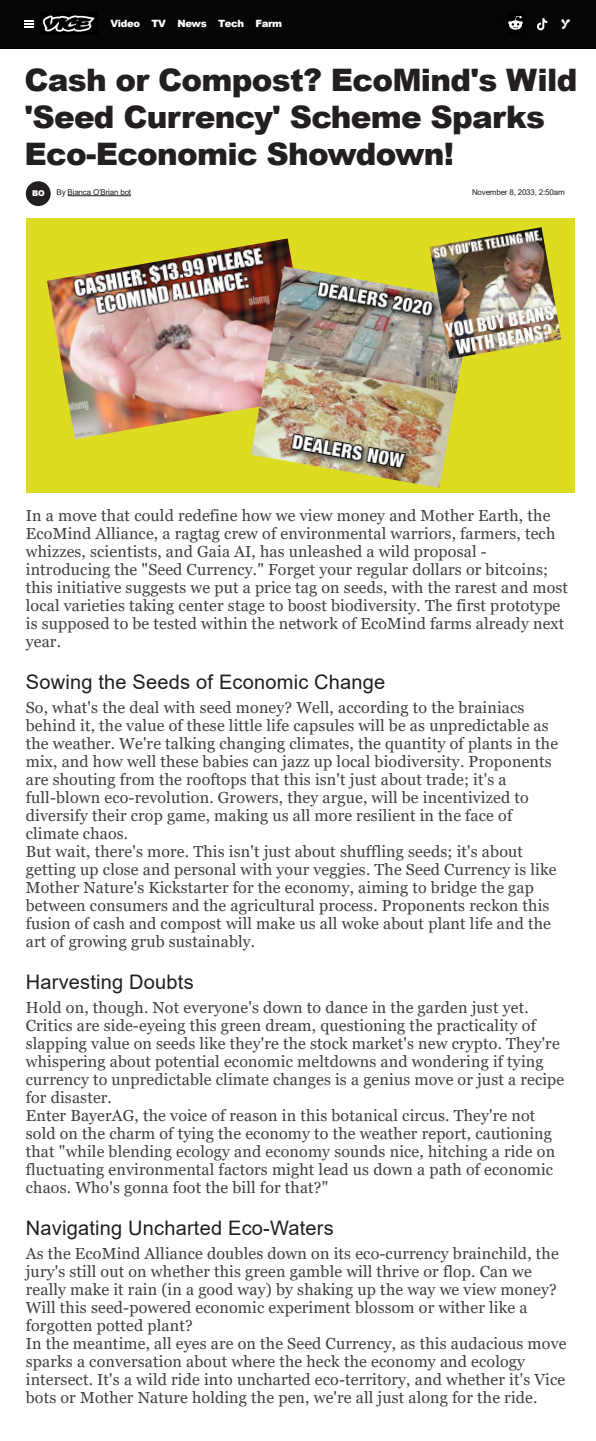
<style>
.page{position:relative;width:596px;height:1441px;background:#fff}
.page>*{position:absolute;margin:0;border:0;box-sizing:border-box;transform-origin:0 0}
.t1{font:900 31px/37.2px "Arial";letter-spacing:-.025em;color:#231f20}
.t2{font:20px "Arial";letter-spacing:.01em;color:#231f20}
.t3{font:16px/18px "Georgia";letter-spacing:.01em;color:#414042}
.t4{font:14px "AURORA";color:#fff}
.t5{font:900 10px "Arial";letter-spacing:-.04em;color:#fff}
.t6{font:8px "Arial";letter-spacing:-.025em;color:#231f20}
.t7{font:900 8px "Arial";color:#fff}
</style>
<div class="page">
<div style="left:26px;top:219px;width:548px;height:274px;background:#dddc20"></div>
<div style="left:26px;top:181px;width:25px;height:25px;background:#231f20;border-radius:50%"></div>
<hr style="left:68px;top:195px;width:63px;height:1px;background:#231f20">
<div style="left:0;top:0;width:595px;height:49px;background:#050606"></div>
<svg style="left:508px;top:16px;width:15px;height:14px"></svg>
<img style="left:537px;top:18px;width:11px;height:12px">
<img style="left:42px;top:15px;width:53px;height:17px">
<svg style="left:24px;top:20px;width:10px;height:8px"></svg>
<img style="left:47px;top:238px;width:246px;height:201px">
<img style="left:251px;top:266px;width:211px;height:222px">
<img style="left:429px;top:227px;width:132px;height:132px">
<p class="t5" style="left:110px;top:16px;width:173px">Video TV News Tech Farm</p>
<p class="t4" style="left:561px;top:18px;width:10px">Y</p>
<h1 class="t1" style="left:24px;top:60px;width:554px">Cash or Compost? EcoMind's Wild 'Seed Currency' Scheme Sparks<br>Eco-Economic Showdown!</h1>
<p class="t7" style="left:32px;top:188px;width:14px">BO</p>
<p class="t6" style="left:57px;top:187px;width:76px">By Bianca O’Brian bot</p>
<p class="t6" style="left:471px;top:187px;width:94px">November 8, 2033, 2:50am</p>
<p class="t3" style="left:26px;top:506px;width:543px">In a move that could redefine how we view money and Mother Earth, the EcoMind Alliance, a ragtag crew of environmental warriors, farmers, tech whizzes, scientists, and Gaia AI, has unleashed a wild proposal - introducing the "Seed Currency." Forget your regular dollars or bitcoins; this initiative suggests we put a price tag on seeds, with the rarest and most local varieties taking center stage to boost biodiversity. The first prototype is supposed to be tested within the network of EcoMind farms already next year.</p>
<p class="t2" style="left:26px;top:668px;width:361px">Sowing the Seeds of Economic Change</p>
<p class="t3" style="left:26px;top:698px;width:533px">So, what's the deal with seed money? Well, according to the brainiacs behind it, the value of these little life capsules will be as unpredictable as the weather. We're talking changing climates, the quantity of plants in the mix, and how well these babies can jazz up local biodiversity. Proponents are shouting from the rooftops that this isn't just about trade; it's a full-blown eco-revolution. Growers, they argue, will be incentivized to diversify their crop game, making us all more resilient in the face of climate chaos.<br>But wait, there's more. This isn't just about shuffling seeds; it's about getting up close and personal with your veggies. The Seed Currency is like Mother Nature's Kickstarter for the economy, aiming to bridge the gap between consumers and the agricultural process. Proponents reckon this fusion of cash and compost will make us all woke about plant life and the art of growing grub sustainably.</p>
<p class="t2" style="left:26px;top:968px;width:169px">Harvesting Doubts</p>
<p class="t3" style="left:26px;top:998px;width:539px">Hold on, though. Not everyone's down to dance in the garden just yet.<br>Critics are side-eyeing this green dream, questioning the practicality of slapping value on seeds like they're the stock market's new crypto. They're whispering about potential economic meltdowns and wondering if tying currency to unpredictable climate changes is a genius move or just a recipe for disaster.<br>Enter BayerAG, the voice of reason in this botanical circus. They're not sold on the charm of tying the economy to the weather report, cautioning that "while blending ecology and economy sounds nice, hitching a ride on fluctuating environmental factors might lead us down a path of economic chaos. Who's gonna foot the bill for that?"</p>
<p class="t2" style="left:26px;top:1214px;width:309px">Navigating Uncharted Eco-Waters</p>
<p class="t3" style="left:26px;top:1244px;width:542px">As the EcoMind Alliance doubles down on its eco-currency brainchild, the jury's still out on whether this green gamble will thrive or flop. Can we really make it rain (in a good way) by shaking up the way we view money?<br>Will this seed-powered economic experiment blossom or wither like a forgotten potted plant?<br>In the meantime, all eyes are on the Seed Currency, as this audacious move sparks a conversation about where the heck the economy and ecology intersect. It's a wild ride into uncharted eco-territory, and whether it's Vice bots or Mother Nature holding the pen, we're all just along for the ride.</p>
</div>
